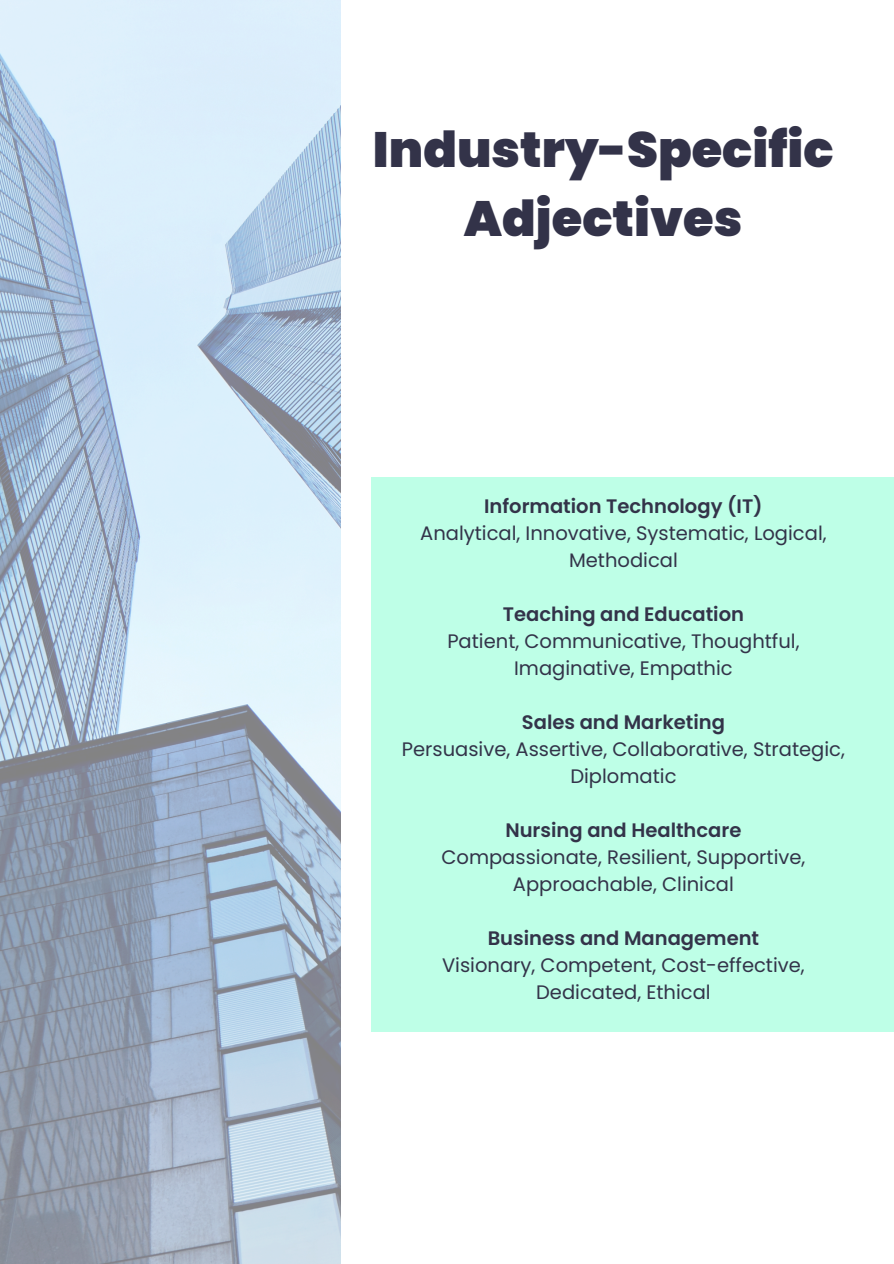
<style>
.page{position:relative;width:894px;height:1264px;background:#fff}
.page>*{position:absolute;margin:0;border:0;box-sizing:border-box;transform-origin:0 0}
.t1{font:900 49.5px/68.7px "Poppins";color:#333349;text-align:center}
.t2{font:19.5px/27px "Poppins";color:#333349;text-align:center}
.t3{font:600 19.5px "Poppins";color:#333349}
</style>
<div class="page">
<img style="left:0;top:0;width:340px;height:1263px">
<div style="left:371px;top:477px;width:522px;height:555px;background:#beffe7"></div>
<p class="t1" style="left:373px;top:115px;width:462px">Industry-Specific<br>Adjectives</p>
<h1 class="t3" style="left:484px;top:492px;width:280px">Information Technology (IT)</h1>
<p class="t2" style="left:420px;top:519px;width:408px">Analytical, Innovative, Systematic, Logical,<br>Methodical</p>
<p class="t3" style="left:502px;top:600px;width:243px">Teaching and Education</p>
<p class="t2" style="left:447px;top:627px;width:353px">Patient, Communicative, Thoughtful,<br>Imaginative, Empathic</p>
<p class="t3" style="left:521px;top:708px;width:204px">Sales and Marketing</p>
<p class="t2" style="left:402px;top:735px;width:444px">Persuasive, Assertive, Collaborative, Strategic,<br>Diplomatic</p>
<p class="t3" style="left:505px;top:816px;width:237px">Nursing and Healthcare</p>
<p class="t2" style="left:441px;top:843px;width:365px">Compassionate, Resilient, Supportive,<br>Approachable, Clinical</p>
<p class="t3" style="left:487px;top:924px;width:273px">Business and Management</p>
<p class="t2" style="left:442px;top:951px;width:364px">Visionary, Competent, Cost-effective,<br>Dedicated, Ethical</p>
</div>
